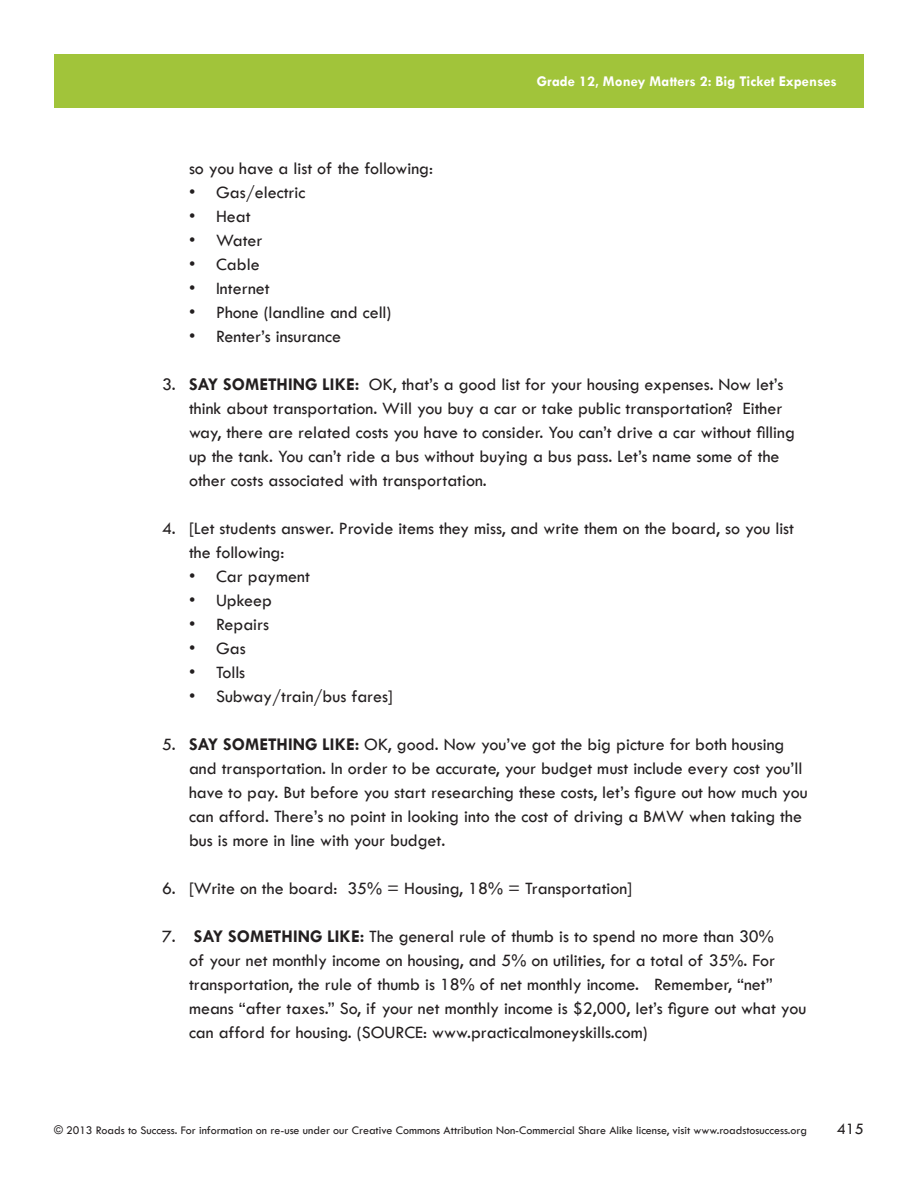
<style>
.page{position:relative;width:918px;height:1188px;background:#fff}
.page>*{position:absolute;margin:0;border:0;box-sizing:border-box;transform-origin:0 0}
.A_NumberList2{font:500 18px/24px "Tw Cen";color:#231f20}
.A_Bullet{font:500 18px "Tw Cen";color:#231f20}
.Lesson_Front_Page_Te{font:500 16.5px "Tw Cen";color:#231f20}
.t1{font:700 15px "Tw Cen";color:#fff}
.t2{font:500 12px "Tw Cen";color:#231f20}
.s1{font-weight:700}
</style>
<div class="page">
<div style="left:54px;top:54px;width:810px;height:54px;background:#a1c43a"></div>
<p class="t1" style="left:537px;top:72px;width:302px">Grade 12, Money Matters 2: Big Ticket Expenses</p>
<p class="A_NumberList2" style="left:189px;top:157px;width:246px">so you have a list of the following:</p>
<p class="A_Bullet" style="left:189px;top:182px;width:118px">• Gas/electric</p>
<p class="A_Bullet" style="left:189px;top:206px;width:63px">• Heat</p>
<p class="A_Bullet" style="left:189px;top:230px;width:75px">• Water</p>
<p class="A_Bullet" style="left:189px;top:254px;width:72px">• Cable</p>
<p class="A_Bullet" style="left:189px;top:278px;width:82px">• Internet</p>
<p class="A_Bullet" style="left:189px;top:302px;width:204px">• Phone (landline and cell)</p>
<p class="A_Bullet" style="left:189px;top:326px;width:154px">• Renter’s insurance</p>
<p class="A_NumberList2" style="left:189px;top:373px;width:608px;text-indent:-27px">3. <span class="s1">SAY SOMETHING LIKE:</span> OK, that’s a good list for your housing expenses. Now let’s think about transportation. Will you buy a car or take public transportation? Either way, there are related costs you have to consider. You can’t drive a car without filling up the tank. You can’t ride a bus without buying a bus pass. Let’s name some of the other costs associated with transportation.</p>
<p class="A_NumberList2" style="left:189px;top:517px;width:607px;text-indent:-27px">4. [Let students answer. Provide items they miss, and write them on the board, so you list the following:</p>
<p class="A_Bullet" style="left:189px;top:566px;width:123px">• Car payment</p>
<p class="A_Bullet" style="left:189px;top:590px;width:85px">• Upkeep</p>
<p class="A_Bullet" style="left:189px;top:614px;width:82px">• Repairs</p>
<p class="A_Bullet" style="left:189px;top:638px;width:58px">• Gas</p>
<p class="A_Bullet" style="left:189px;top:662px;width:58px">• Tolls</p>
<p class="A_Bullet" style="left:189px;top:686px;width:206px">• Subway/train/bus fares]</p>
<p class="A_NumberList2" style="left:189px;top:733px;width:620px;text-indent:-27px">5. <span class="s1">SAY SOMETHING LIKE:</span> OK, good. Now you’ve got the big picture for both housing and transportation. In order to be accurate, your budget must include every cost you’ll have to pay. But before you start researching these costs, let’s figure out how much you can afford. There’s no point in looking into the cost of driving a BMW when taking the bus is more in line with your budget.</p>
<p class="A_NumberList2" style="left:162px;top:877px;width:472px">6. [Write on the board: 35% = Housing, 18% = Transportation]</p>
<p class="A_NumberList2" style="left:189px;top:925px;width:619px;text-indent:-27px">7. <span class="s1">SAY SOMETHING LIKE:</span> The general rule of thumb is to spend no more than 30%<br>of your net monthly income on housing, and 5% on utilities, for a total of 35%. For transportation, the rule of thumb is 18% of net monthly income. Remember, “net” means “after taxes.” So, if your net monthly income is $2,000, let’s figure out what you can afford for housing. (SOURCE: www.practicalmoneyskills.com)</p>
<p class="t2" style="left:54px;top:1123px;width:755px">© 2013 Roads to Success. For information on re-use under our Creative Commons Attribution Non-Commercial Share Alike license, visit www.roadstosuccess.org</p>
<p class="Lesson_Front_Page_Te" style="left:837px;top:1119px;width:29px">415</p>
</div>
